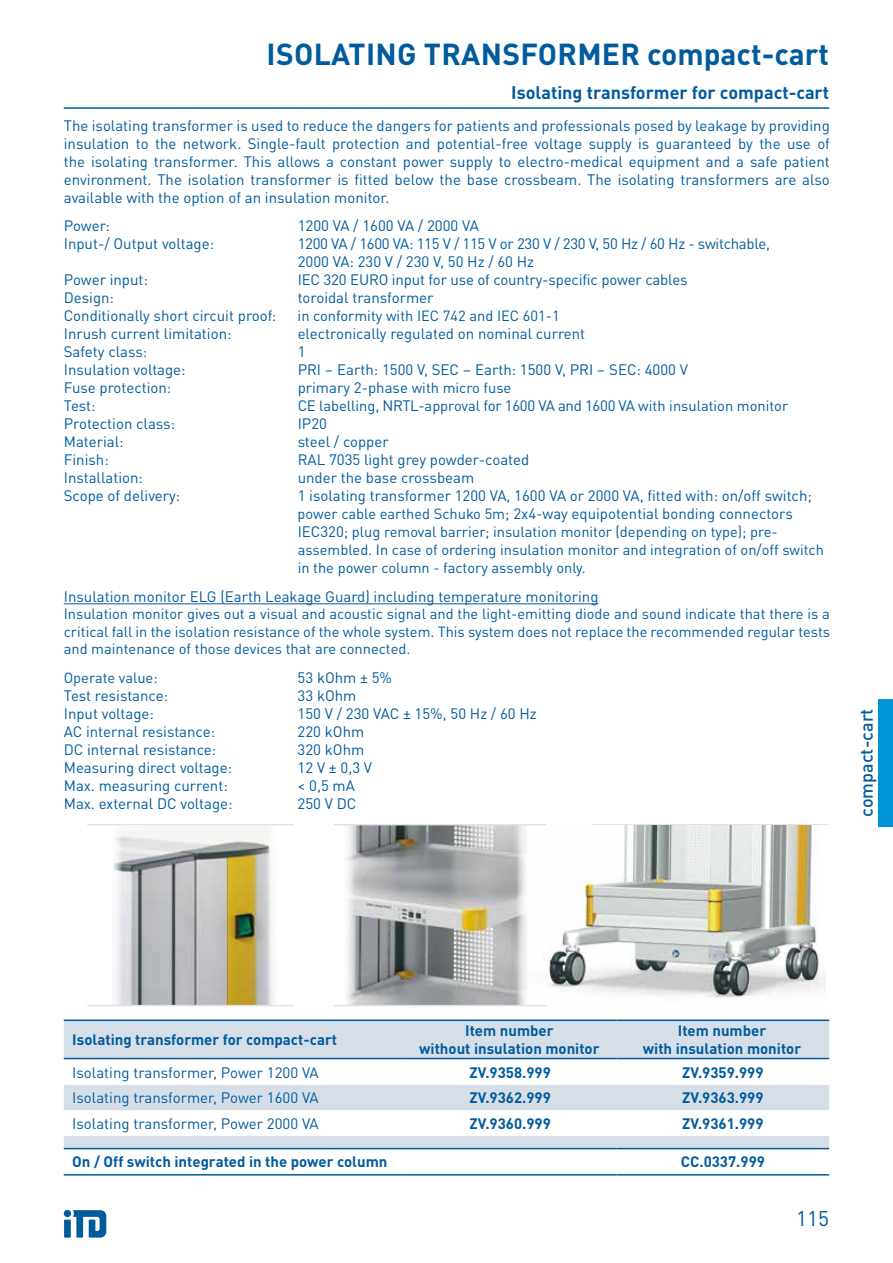
<style>
.page{position:relative;width:893px;height:1263px;background:#fff}
.page>*{position:absolute;margin:0;border:0;box-sizing:border-box;transform-origin:0 0}
.t1{font:700 30px "DINOT";letter-spacing:.01em;color:#005b9d}
.t2{font:21px "DINOT";color:#005b9d}
.t3{font:700 18px "DINOT";color:#005b9d}
.t4{font:500 18px "DINOT";color:#005b9d}
.t5{font:15px/18px "DINOT";color:#005b9d;text-align:justify}
.t6{font:700 15px/18px "DINOT";color:#005b9d;text-align:center}
.t7{font:15px/18px "DINOT";letter-spacing:-.02em;color:#005b9d}
.t8{font:14.7px/17.9px "DINOT";color:#005b9d}
.s1{font-size:14.7px}
.s2{font-size:15px}
</style>
<div class="page">
<svg style="left:64px;top:1210px;width:42px;height:27px"></svg>
<div style="left:878px;top:699px;width:15px;height:127px;background:#0095d6"></div>
<hr style="left:591px;top:824px;width:237px;height:1px;background:#e3e3e3">
<img style="left:527px;top:825px;width:299px;height:182px">
<img style="left:342px;top:825px;width:187px;height:180px">
<hr style="left:334px;top:1005px;width:212px;height:1px;background:#e3e3e3">
<hr style="left:334px;top:824px;width:212px;height:1px;background:#e3e3e3">
<hr style="left:87px;top:824px;width:207px;height:1px;background:#e3e3e3">
<img style="left:110px;top:825px;width:171px;height:180px">
<hr style="left:87px;top:1005px;width:207px;height:1px;background:#e3e3e3">
<div style="left:64px;top:1021px;width:765px;height:37px;background:#d6dfe8"></div>
<svg style="left:64px;top:1059px;width:765px;height:91px"></svg>
<hr style="left:64px;top:1019px;width:340px;height:2px;background:#005b9d">
<hr style="left:404px;top:1019px;width:213px;height:2px;background:#005b9d">
<hr style="left:617px;top:1019px;width:212px;height:2px;background:#005b9d">
<hr style="left:64px;top:1058px;width:340px;height:1px;background:#005b9d">
<hr style="left:404px;top:1058px;width:213px;height:1px;background:#005b9d">
<hr style="left:617px;top:1058px;width:212px;height:1px;background:#005b9d">
<hr style="left:64px;top:1148px;width:340px;height:1px;background:#005b9d">
<hr style="left:404px;top:1148px;width:213px;height:1px;background:#005b9d">
<hr style="left:617px;top:1148px;width:212px;height:1px;background:#005b9d">
<hr style="left:64px;top:1174px;width:340px;height:1px;background:#005b9d">
<hr style="left:404px;top:1174px;width:213px;height:1px;background:#005b9d">
<hr style="left:617px;top:1174px;width:212px;height:1px;background:#005b9d">
<hr style="left:64px;top:603px;width:534px;height:1px;background:#005b9d">
<hr style="left:64px;top:107px;width:765px;height:2px;background:#005b9d">
<h1 class="t1" style="left:267px;top:31px;width:564px">ISOLATING TRANSFORMER compact-cart</h1>
<p class="t3" style="left:511px;top:78px;width:319px">Isolating transformer for compact-cart</p>
<p class="t5" style="left:64px;top:115px;width:768px">The isolating transformer is used to reduce the dangers for patients and professionals posed by leakage by providing insulation to the network. Single-fault protection and potential-free voltage supply is guaranteed by the use of the isolating transformer. This allows a constant power supply to electro-medical equipment and a safe patient environment. The isolation transformer is fitted below the base crossbeam. The isolating transformers are also available with the option of an insulation monitor.</p>
<p class="t5" style="left:64px;top:216px;width:48px">Power:</p>
<p class="t5" style="left:298px;top:216px;width:183px">1200 VA / 1600 VA / 2000 VA</p>
<p class="t5" style="left:64px;top:234px;width:152px">Input-/ Output voltage:</p>
<p class="t7" style="left:298px;top:234px;width:474px">1200 VA / 1600 VA: 115 V / 115 V or 230 V / 230 V, 50 Hz / 60 Hz - switchable,<br>2000 VA: 230 V / 230 V, 50 Hz / 60 Hz</p>
<p class="t5" style="left:64px;top:270px;width:86px">Power input:</p>
<p class="t5" style="left:298px;top:270px;width:391px">IEC 320 EURO input for use of country-specific power cables</p>
<p class="t5" style="left:64px;top:288px;width:52px">Design:</p>
<p class="t5" style="left:298px;top:288px;width:137px">toroidal transformer</p>
<p class="t5" style="left:64px;top:306px;width:214px">Conditionally short circuit proof:</p>
<p class="t8" style="left:298px;top:306px;width:263px">in conformity with IEC 742 and IEC 601-1</p>
<p class="t5" style="left:64px;top:324px;width:169px">Inrush current limitation:</p>
<p class="t5" style="left:298px;top:324px;width:289px">electronically regulated on nominal current</p>
<p class="t5" style="left:64px;top:342px;width:85px">Safety class:</p>
<p class="t5" style="left:298px;top:342px;width:9px">1</p>
<p class="t5" style="left:64px;top:360px;width:123px">Insulation voltage:</p>
<p class="t5" style="left:298px;top:360px;width:392px">PRI – Earth: 1500 V, SEC – Earth: 1500 V, PRI – SEC: 4000 V</p>
<p class="t5" style="left:64px;top:378px;width:109px">Fuse protection:</p>
<p class="t5" style="left:298px;top:378px;width:215px">primary 2-phase <span class="s1">with micro fuse</span></p>
<p class="t5" style="left:64px;top:396px;width:33px">Test:</p>
<p class="t8" style="left:298px;top:396px;width:492px"><span class="s2">CE</span> labelling<span class="s2">, NRTL-</span>approval <span class="s2">for 1600 VA and 1600 VA</span> with insulation monitor</p>
<p class="t5" style="left:64px;top:414px;width:113px">Protection class:</p>
<p class="t5" style="left:298px;top:414px;width:31px">IP20</p>
<p class="t5" style="left:64px;top:432px;width:61px">Material:</p>
<p class="t5" style="left:298px;top:432px;width:93px">steel / copper</p>
<p class="t5" style="left:64px;top:450px;width:47px">Finish:</p>
<p class="t5" style="left:298px;top:450px;width:233px">RAL 7035 light grey powder-coated</p>
<p class="t5" style="left:64px;top:468px;width:81px">Installation:</p>
<p class="t5" style="left:298px;top:468px;width:178px">under the base crossbeam</p>
<p class="t5" style="left:64px;top:486px;width:118px">Scope of delivery:</p>
<p class="t5" style="left:298px;top:486px;width:516px">1 isolating transformer 1200 VA, 1600 VA or 2000 VA, fitted with: on/off switch; <span class="s1">power cable earthed Schuko 5m</span>; 2x4-way equipotential bonding connectors</p>
<p class="t8" style="left:298px;top:522px;width:528px"><span class="s2">IEC320</span>; plug removal barrier; insulation monitor (depending on type); pre&shy;assembled. In case of ordering insulation monitor and integration of on/off switch in the power column - factory assembly only.</p>
<p class="t5" style="left:64px;top:586px;width:536px">Insulation monitor ELG (Earth Leakage Guard) including temperature monitoring</p>
<p class="t8" style="left:64px;top:604px;width:768px;text-align:justify">Insulation monitor gives out a visual and acoustic signal and the light-emitting diode and sound indicate that there is a critical fall in the isolation resistance of the whole system. This system does not replace the recommended regular tests and maintenance of those devices that are connected.</p>
<p class="t8" style="left:64px;top:668px;width:95px">Operate value:</p>
<p class="t5" style="left:298px;top:667px;width:96px">53 kOhm ± 5%</p>
<p class="t5" style="left:64px;top:685px;width:106px">Test resistance:</p>
<p class="t5" style="left:298px;top:685px;width:60px">33 kOhm</p>
<p class="t5" style="left:64px;top:703px;width:92px">Input voltage:</p>
<p class="t5" style="left:298px;top:703px;width:241px">150 V / 230 VAC ± 15%, 50 Hz / 60 Hz</p>
<p class="t5" style="left:64px;top:721px;width:153px">AC internal resistance:</p>
<p class="t5" style="left:298px;top:721px;width:68px">220 kOhm</p>
<p class="t5" style="left:64px;top:739px;width:154px">DC internal resistance:</p>
<p class="t5" style="left:298px;top:739px;width:68px">320 kOhm</p>
<p class="t5" style="left:64px;top:757px;width:170px">Measuring direct voltage:</p>
<p class="t5" style="left:298px;top:757px;width:76px">12 V ± 0,3 V</p>
<p class="t5" style="left:64px;top:775px;width:166px">Max. measuring current:</p>
<p class="t5" style="left:298px;top:775px;width:59px">&lt; 0,5 mA</p>
<p class="t5" style="left:64px;top:793px;width:170px">Max. external DC voltage:</p>
<p class="t5" style="left:298px;top:793px;width:60px">250 V DC</p>
<p class="t4" style="left:852px;top:817px;width:110px;rotate:-90deg">compact-cart</p>
<p class="t6" style="left:72px;top:1029px;width:266px">Isolating transformer for compact-cart</p>
<p class="t6" style="left:419px;top:1020px;width:182px">Item number<br>without insulation monitor</p>
<p class="t6" style="left:643px;top:1020px;width:160px">Item number<br>with insulation monitor</p>
<p class="t5" style="left:72px;top:1062px;width:248px">Isolating transformer, Power 1200 VA</p>
<p class="t6" style="left:470px;top:1062px;width:83px">ZV.9358.999</p>
<p class="t6" style="left:682px;top:1062px;width:83px">ZV.9359.999</p>
<p class="t5" style="left:72px;top:1087px;width:248px">Isolating transformer, Power 1600 VA</p>
<p class="t6" style="left:470px;top:1087px;width:83px">ZV.9362.999</p>
<p class="t6" style="left:682px;top:1087px;width:83px">ZV.9363.999</p>
<p class="t5" style="left:72px;top:1113px;width:248px">Isolating transformer, Power 2000 VA</p>
<p class="t6" style="left:470px;top:1113px;width:83px">ZV.9360.999</p>
<p class="t6" style="left:682px;top:1113px;width:83px">ZV.9361.999</p>
<p class="t6" style="left:72px;top:1151px;width:317px">On / Off switch integrated in the power column</p>
<p class="t6" style="left:681px;top:1151px;width:86px">CC.0337.999</p>
<h2 class="t2" style="left:796px;top:1202px;width:34px">115</h2>
</div>
